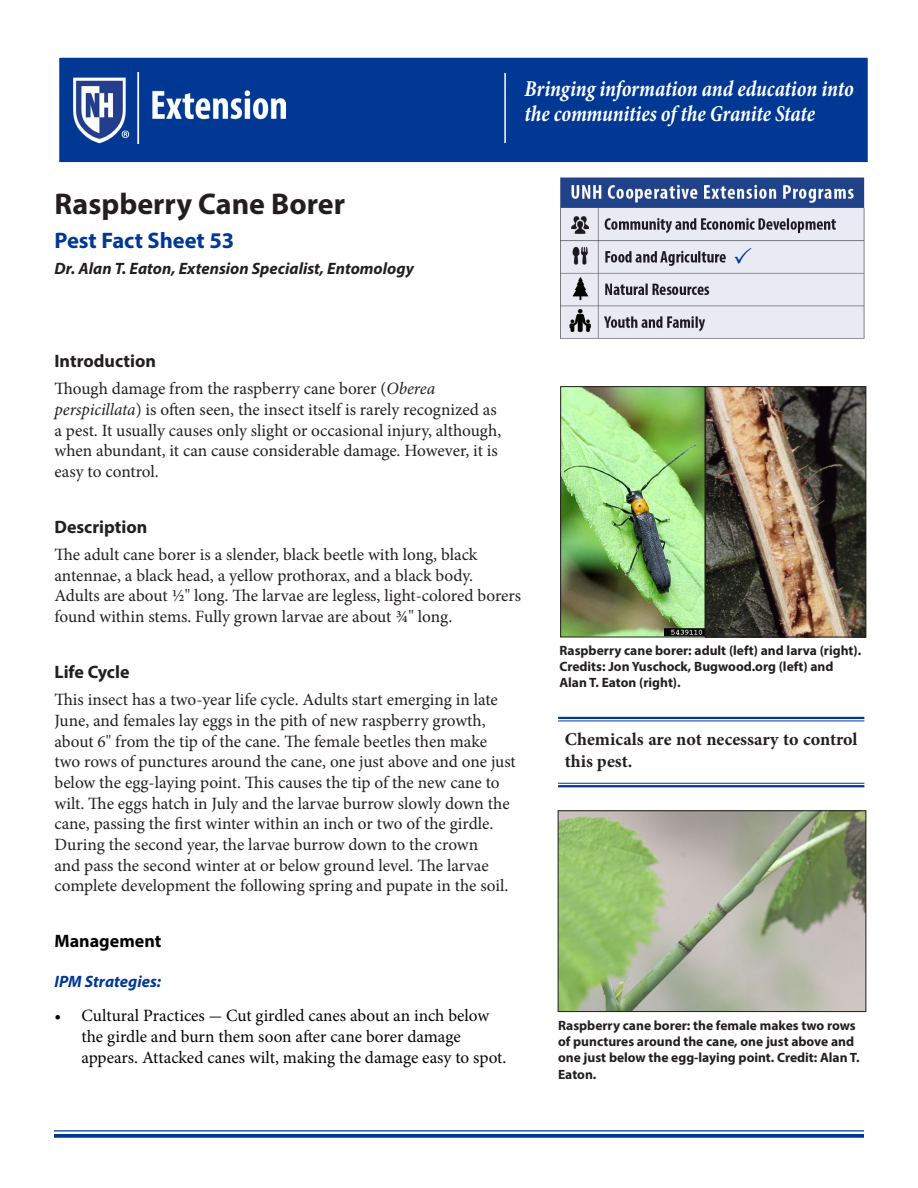
<style>
.page{position:relative;width:918px;height:1188px;background:#fff}
.page>*{position:absolute;margin:0;border:0;box-sizing:border-box;transform-origin:0 0}
.t1{font:700 30px "Myriad Pro";color:#231f20}
.Body_No_Indent{font:italic 700 condensed 22.95px/25.2px "Minion Pro";letter-spacing:-.005em;color:#fff;scale:.92 1}
.Title_sub{font:700 22.5px "Myriad Pro";color:#003894}
.Pull_quote{font:700 18px/21.6px "Minion Pro";color:#231f20}
.Heading_1{font:700 18px "Myriad Pro";color:#231f20}
.Heading_1-2{font:700 18px "Myriad Pro";color:#040503}
.Body_No_Indent-2{font:17.25px/20.7px "Minion Pro";letter-spacing:-.005em;color:#231f20}
.t2{font:17.25px/20.7px "Minion Pro";color:#040503}
.Author_Name{font:italic 700 16.5px "Myriad Pro";color:#231f20}
.Heading_2{font:italic 700 16.5px "Myriad Pro";color:#003894}
.t3{font:700 13.5px/16.2px "Myriad Pro";color:#231f20}
.s1{font-style:italic}
</style>
<div class="page">
<img style="left:561px;top:177px;width:304px;height:162px">
<hr style="left:54px;top:1130px;width:810px;height:2px;background:#003894">
<svg style="left:54px;top:1134px;width:810px;height:4px;background:#0f449a"></svg>
<hr style="left:558px;top:717px;width:306px;height:2px;background:#003894">
<hr style="left:558px;top:721px;width:306px;height:1px;background:#003894">
<hr style="left:558px;top:783px;width:306px;height:1px;background:#003894">
<hr style="left:558px;top:785px;width:306px;height:2px;background:#003894">
<div style="left:58px;top:56px;width:811px;height:108px;background:#003894;border:2px solid #fff"></div>
<hr style="left:504px;top:73px;width:2px;height:70px;background:#fff">
<img style="left:562px;top:388px;width:302px;height:247px">
<div style="left:560px;top:386px;width:145px;height:251px;border:1px solid #231f20"></div>
<img style="left:73px;top:73px;width:213px;height:70px">
<img style="left:560px;top:813px;width:304px;height:197px">
<div style="left:558px;top:811px;width:308px;height:201px;border:1px solid #231f20"></div>
<div style="left:705px;top:386px;width:161px;height:251px;border:1px solid #231f20"></div>
<svg style="left:735px;top:247px;width:16px;height:16px"></svg>
<p class="t1" style="left:54px;top:184px;width:292px">Raspberry Cane Borer</p>
<p class="Title_sub" style="left:54px;top:226px;width:181px">Pest Fact Sheet 53</p>
<p class="Author_Name" style="left:54px;top:258px;width:361px">Dr. Alan T. Eaton, Extension Specialist, Entomology</p>
<p class="Body_No_Indent" style="left:525px;top:76px;width:359px">Bringing information and education into the communities of the Granite State</p>
<p class="Heading_1" style="left:54px;top:349px;width:103px">Introduction</p>
<p class="Body_No_Indent-2" style="left:54px;top:379px;width:448px">Though damage from the raspberry cane borer (<span class="s1">Oberea perspicillata</span>) is often seen, the insect itself is rarely recognized as a pest. It usually causes only slight or occasional injury, although, when abundant, it can cause considerable damage. However, it is easy to control.</p>
<p class="Heading_1" style="left:54px;top:515px;width:94px">Description</p>
<p class="Body_No_Indent-2" style="left:54px;top:544px;width:468px">The adult cane borer is a slender, black beetle with long, black antennae, a black head, a yellow prothorax, and a black body.<br>Adults are about 1/2" long. The larvae are legless, light-colored borers found within stems. Fully grown larvae are about 3/4" long.</p>
<p class="Heading_1" style="left:54px;top:660px;width:77px">Life Cycle</p>
<p class="Body_No_Indent-2" style="left:54px;top:689px;width:463px">This insect has a two-year life cycle. Adults start emerging in late June, and females lay eggs in the pith of new raspberry growth, about 6" from the tip of the cane. The female beetles then make two rows of punctures around the cane, one just above and one just below the egg-laying point. This causes the tip of the new cane to wilt. The eggs hatch in July and the larvae burrow slowly down the cane, passing the first winter within an inch or two of the girdle.<br>During the second year, the larvae burrow down to the crown<br>and pass the second winter at or below ground level. The larvae complete development the following spring and pupate in the soil.</p>
<p class="Heading_1-2" style="left:54px;top:929px;width:108px">Management</p>
<p class="Heading_2" style="left:54px;top:971px;width:108px">IPM Strategies:</p>
<p class="t2" style="left:81px;top:1005px;width:427px;text-indent:-27px">• Cultural Practices - Cut girdled canes about an inch below the girdle and burn them soon after cane borer damage appears. Attacked canes wilt, making the damage easy to spot.</p>
<p class="t3" style="left:559px;top:642px;width:303px">Raspberry cane borer: adult (left) and larva (right).<br>Credits: Jon Yuschock, Bugwood.org (left) and<br>Alan T. Eaton (right).</p>
<p class="Pull_quote" style="left:565px;top:728px;width:294px">Chemicals are not necessary to control this pest.</p>
<p class="t3" style="left:558px;top:1017px;width:303px">Raspberry cane borer: the female makes two rows of punctures around the cane, one just above and one just below the egg-laying point. Credit: Alan T.<br>Eaton.</p>
</div>
